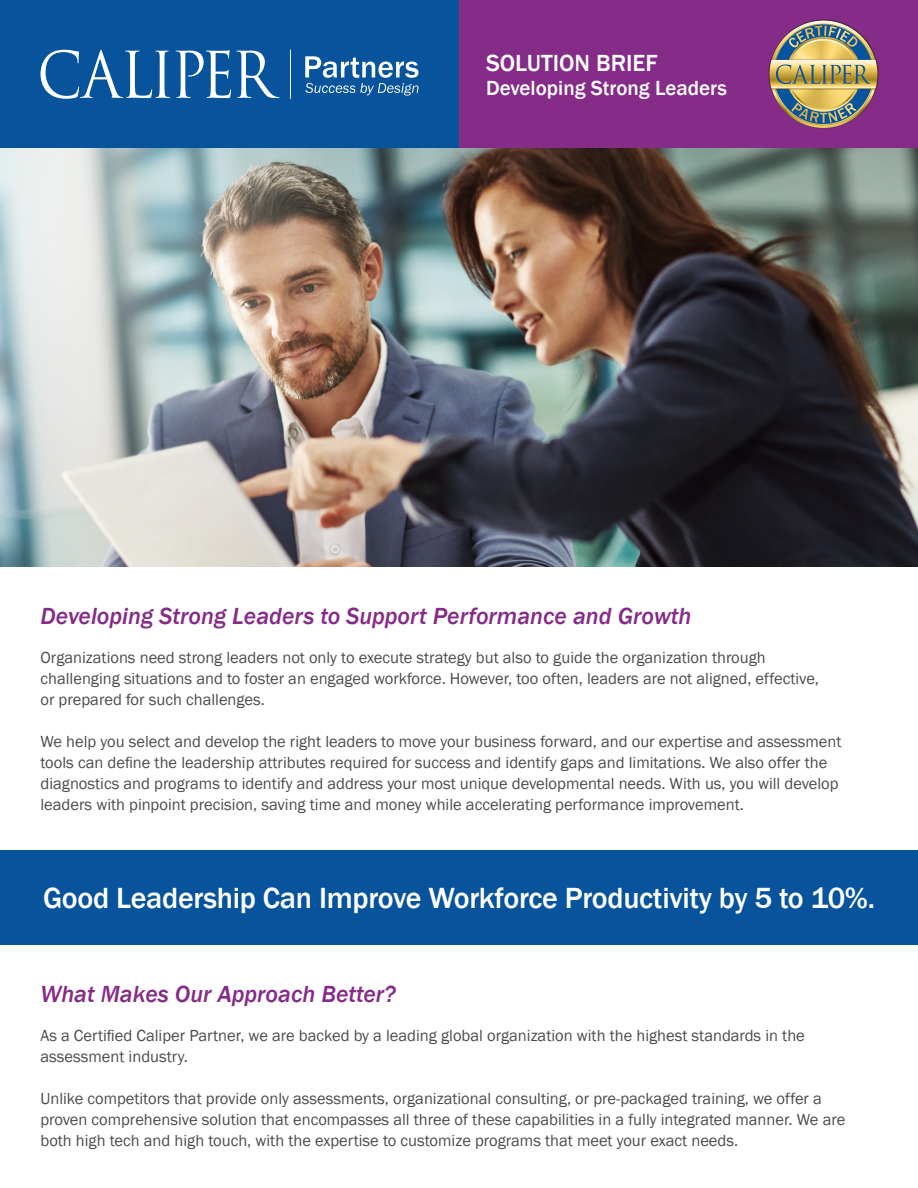
<style>
.page{position:relative;width:918px;height:1188px;background:#fff}
.page>*{position:absolute;margin:0;border:0;box-sizing:border-box;transform-origin:0 0}
.t1{font:500 30px "Franklin Gothic";letter-spacing:-.01em;color:#fff}
.t2{font:italic 500 24px "Franklin Gothic";color:#852c88}
.t3{font:500 24px "Franklin Gothic";color:#fff}
.t4{font:500 21px "Franklin Gothic";color:#fff}
.t5{font:16.5px/21px "Franklin Gothic";color:#4b4c4d}
</style>
<div class="page">
<div style="left:0;top:850px;width:918px;height:95px;background:#07539c"></div>
<div style="left:0;top:0;width:459px;height:148px;background:#07539c"></div>
<div style="left:459px;top:0;width:459px;height:148px;background:#852c88"></div>
<div style="left:769px;top:20px;width:109px;height:109px;background:#231f20;opacity:.75"></div>
<img style="left:770px;top:21px;width:107px;height:107px">
<div style="left:768px;top:59px;width:111px;height:31px;background:#231f20;opacity:.75"></div>
<img style="left:770px;top:60px;width:108px;height:29px">
<svg style="left:774px;top:25px;width:99px;height:99px;background:#9f9479"></svg>
<svg style="left:305px;top:56px;width:114px;height:40px"></svg>
<svg style="left:41px;top:50px;width:129px;height:49px"></svg>
<svg style="left:176px;top:50px;width:103px;height:48px"></svg>
<hr style="left:290px;top:50px;width:1px;height:49px;background:#fff">
<img style="left:0;top:148px;width:918px;height:419px">
<p class="t3" style="left:486px;top:48px;width:173px">SOLUTION BRIEF</p>
<p class="t4" style="left:486px;top:75px;width:242px">Developing Strong Leaders</p>
<p class="t2" style="left:40px;top:601px;width:652px">Developing Strong Leaders to Support Performance and Growth</p>
<p class="t5" style="left:40px;top:647px;width:780px">Organizations need strong leaders not only to execute strategy but also to guide the organization through challenging situations and to foster an engaged workforce. However, too often, leaders are not aligned, effective, or prepared for such challenges.</p>
<p class="t5" style="left:40px;top:731px;width:802px">We help you select and develop the right leaders to move your business forward, and our expertise and assessment tools can define the leadership attributes required for success and identify gaps and limitations. We also offer the diagnostics and programs to identify and address your most unique developmental needs. With us, you will develop leaders with pinpoint precision, saving time and money while accelerating performance improvement.</p>
<p class="t1" style="left:43px;top:879px;width:834px">Good Leadership Can Improve Workforce Productivity by 5 to 10%.</p>
<p class="t2" style="left:40px;top:979px;width:357px">What Makes Our Approach Better?</p>
<p class="t5" style="left:40px;top:1025px;width:766px">As a Certified Caliper Partner, we are backed by a leading global organization with the highest standards in the assessment industry.</p>
<p class="t5" style="left:40px;top:1088px;width:806px">Unlike competitors that provide only assessments, organizational consulting, or pre-packaged training, we offer a proven comprehensive solution that encompasses all three of these capabilities in a fully integrated manner. We are both high tech and high touch, with the expertise to customize programs that meet your exact needs.</p>
</div>
